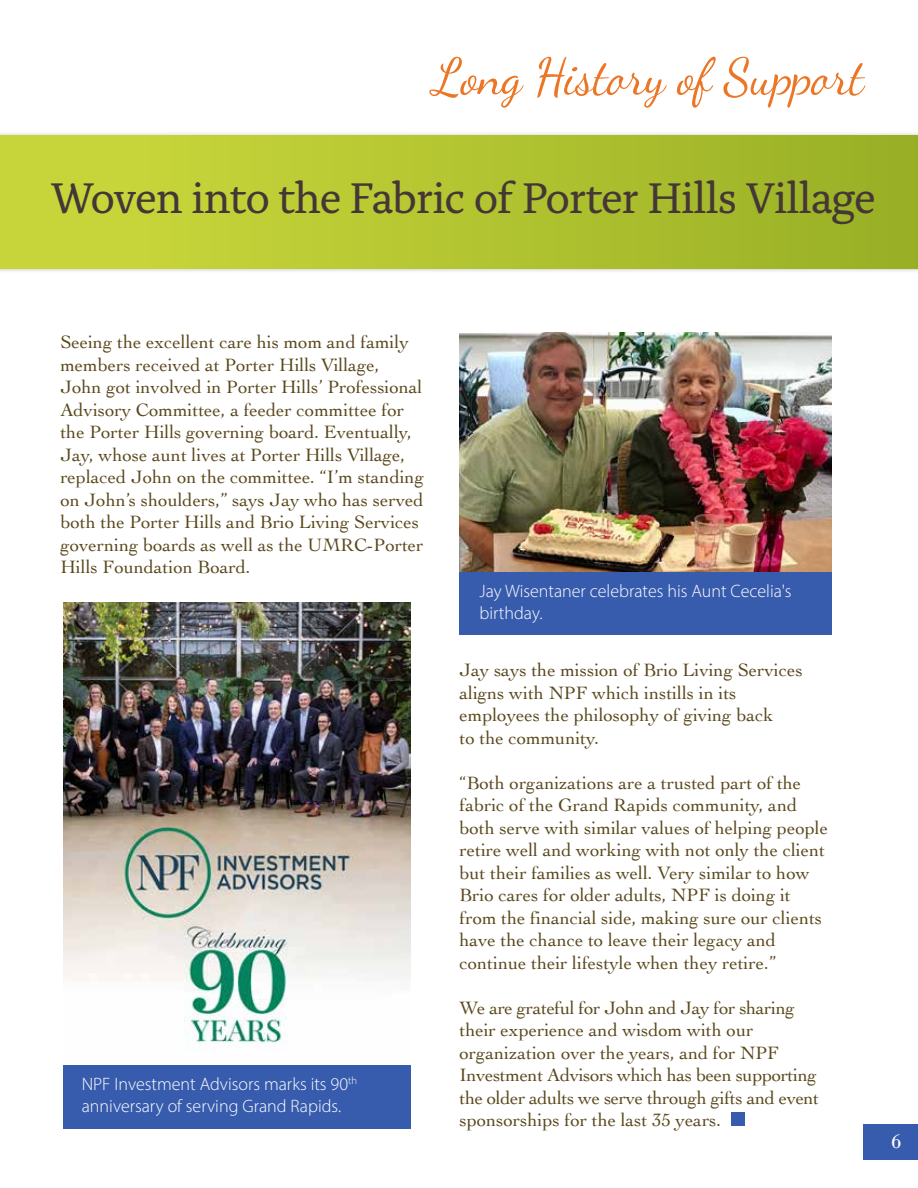
<style>
.page{position:relative;width:918px;height:1188px;background:#fff}
.page>*{position:absolute;margin:0;border:0;box-sizing:border-box;transform-origin:0 0}
.t1{font:51px "Dancing Script";letter-spacing:-.01em;color:#ec7625}
.t2{font:45px "Alda OTCEV";letter-spacing:-.03em;color:#443736}
.t3{font:21px "Bodoni";color:#fff}
.t4{font:18.75px/22.5px "Cochin";color:#5a481c}
.t5{font:18.75px/22.5px "Cochin";letter-spacing:-.02em;color:#5a481c}
.t6{font:300 18px/21.6px "Myriad Pro";color:#fff}
</style>
<div class="page">
<div style="left:731px;top:1112px;width:14px;height:14px;background:#385cad"></div>
<div style="left:0;top:131px;width:918px;height:143px;background:#000;opacity:.25"></div>
<div style="left:0;top:135px;width:918px;height:133px;background:#c7d53a"></div>
<div style="left:126px;top:135px;width:792px;height:133px;background:linear-gradient(to right,#c8d63a,#98af25)"></div>
<div style="left:863px;top:1124px;width:55px;height:36px;background:#385cad"></div>
<img style="left:459px;top:333px;width:373px;height:239px">
<div style="left:459px;top:572px;width:373px;height:63px;background:#385cad"></div>
<img style="left:63px;top:603px;width:348px;height:444px">
<div style="left:63px;top:1065px;width:348px;height:64px;background:#385cad"></div>
<h1 class="t1" style="left:433px;top:47px;width:432px">Long History of Support</h1>
<h2 class="t2" style="left:50px;top:164px;width:827px">Woven into the Fabric of Porter Hills Village</h2>
<p class="t4" style="left:60px;top:330px;width:365px">Seeing the excellent care his mom and family members received at Porter Hills Village, John got involved in Porter Hills’ Professional Advisory Committee, a feeder committee for the Porter Hills governing board. Eventually, Jay, whose aunt lives at Porter Hills Village, replaced John on the committee. “I’m standing on John’s shoulders,” says Jay who has served both the Porter Hills and Brio Living Services governing boards as well as the UMRC-Porter Hills Foundation Board.</p>
<p class="t6" style="left:82px;top:1073px;width:277px">NPF Investment Advisors marks its 90<sup>th </sup>anniversary of serving Grand Rapids.</p>
<p class="t6" style="left:480px;top:580px;width:314px">Jay Wisentaner celebrates his Aunt Cecelia's birthday.</p>
<p class="t4" style="left:459px;top:658px;width:345px">Jay says the mission of Brio Living Services aligns with NPF which instills in its employees the philosophy of giving back<br>to the community.</p>
<p class="t4" style="left:459px;top:771px;width:370px">“Both organizations are a trusted part of the fabric of the Grand Rapids community, and both serve with similar values of helping people retire well and working with not only the client but their families as well. Very similar to how Brio cares for older adults, NPF is doing it from the financial side, making sure our clients have the chance to leave their legacy and continue their lifestyle when they retire.”</p>
<p class="t5" style="left:459px;top:996px;width:361px">We are grateful for John and Jay for sharing their experience and wisdom with our organization over the years, and for NPF Investment Advisors which has been supporting the older adults we serve through gifts and event sponsorships for the last 35 years.</p>
<p class="t3" style="left:891px;top:1129px;width:12px">6</p>
</div>
